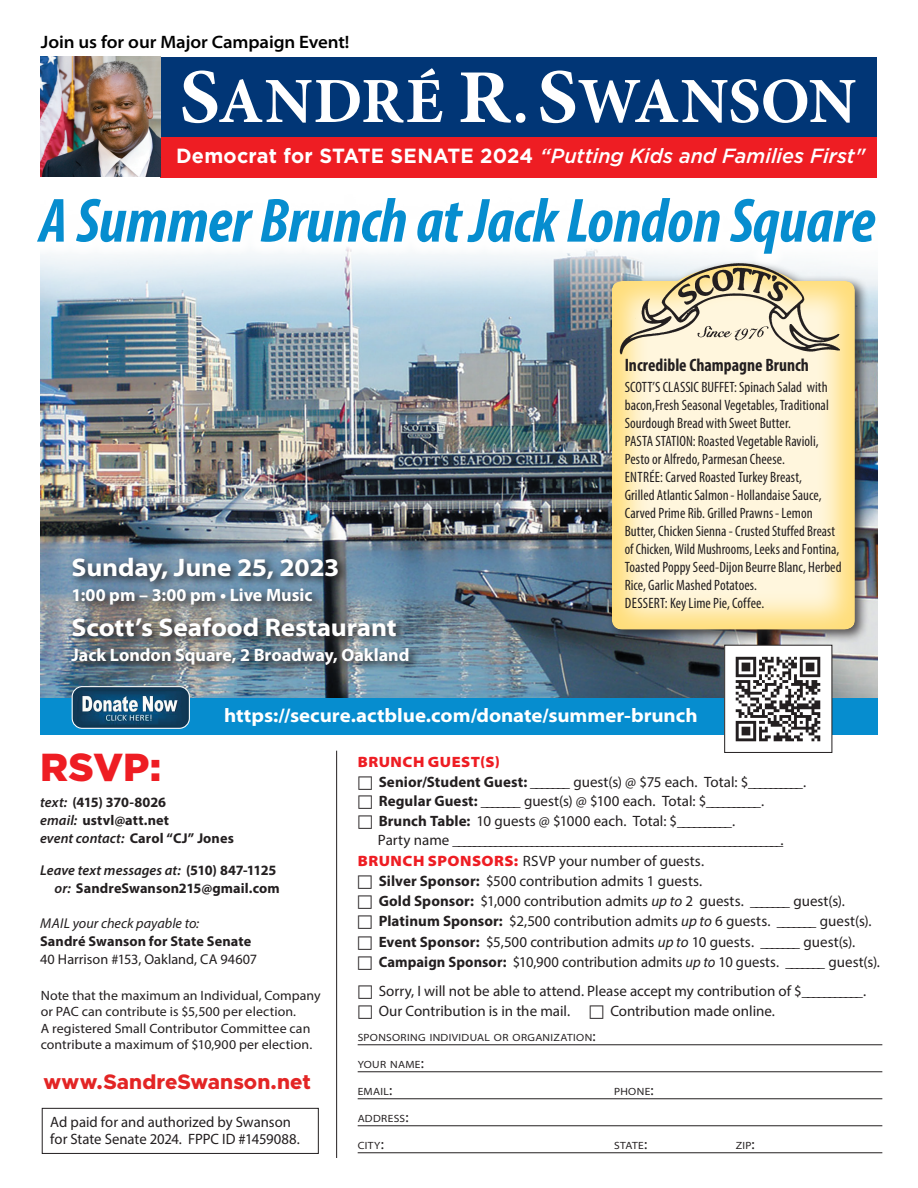
<style>
.page{position:relative;width:918px;height:1188px;background:#fff}
.page>*{position:absolute;margin:0;border:0;box-sizing:border-box;transform-origin:0 0}
.t1{font:700 64.5px "Minion Pro";color:#fff}
.t2{font:italic 700 condensed 63px "Myriad Pro";letter-spacing:-.01em;color:#068dcf}
.t3{font:900 39px "Gotham";color:#ee1d23}
.t4{font:700 semi-expanded 25.5px "Myriad Pro";letter-spacing:-.005em;color:#fff}
.t5{font:800 21px "Metropolis";letter-spacing:.005em;color:#e32525}
.t6{font:italic 500 20.55px "Gotham";color:#fff}
.t7{font:700 semi-expanded 19.5px "Myriad Pro";letter-spacing:-.005em;color:#fff}
.t8{font:700 18px "Myriad Pro";color:#fff}
.t9{font:600 semi-expanded 18px "Myriad Pro";letter-spacing:-.005em;color:#000}
.t10{font:700 condensed 18px "Myriad Pro";color:#231f20}
.t11{font:15px/20.2px "Myriad Pro";color:#231f20}
.t12{font:condensed 15px/18px "Myriad Pro";letter-spacing:.005em;color:#231f20}
.t13{font:900 semi-expanded 15px "Myriad Pro";letter-spacing:.035em;color:#ee1d23}
.t14{font:700 14.25px/18px "Myriad Pro";letter-spacing:.005em;color:#231f20}
.t15{font:14.25px "Myriad Pro";letter-spacing:.005em;color:#231f20}
.t16{font:italic 14.25px "Myriad Pro";color:#231f20}
.t17{font:13.5px/16.2px "Myriad Pro";letter-spacing:.005em;color:#231f20}
.t18{font:semi-expanded 10.5px "Myriad Pro";letter-spacing:.035em;color:#231f20}
.s1{font-size:77.4px}
.s2{font-size:76.05px}
.s3{font-weight:700;font-style:normal}
.s4{font-family:"European Pi Three"}
.s5{font-weight:700}
.s6{font-weight:900;font-stretch:semi-expanded;color:#ee1d23}
.s7{font-style:italic}
.s8{font-weight:600;font-style:italic}
.s9{font-size:15px}
</style>
<div class="page">
<img style="left:40px;top:267px;width:837px;height:432px">
<div style="left:160px;top:58px;width:718px;height:79px;background:#013676"></div>
<div style="left:40px;top:699px;width:838px;height:36px;background:#068dcf"></div>
<div style="left:160px;top:137px;width:718px;height:40px;background:#ee1d23"></div>
<hr style="left:336px;top:751px;width:1px;height:407px;background:#231f20">
<img style="left:72px;top:687px;width:117px;height:41px">
<div style="left:72px;top:686px;width:118px;height:43px;border:1px solid #fff;border-radius:10px"></div>
<img style="left:68px;top:554px;width:352px;height:121px">
<hr style="left:358px;top:1045px;width:524px;height:1px;background:#231f20">
<hr style="left:358px;top:1072px;width:524px;height:1px;background:#231f20">
<hr style="left:358px;top:1099px;width:524px;height:1px;background:#231f20">
<hr style="left:358px;top:1126px;width:524px;height:1px;background:#231f20">
<hr style="left:358px;top:1153px;width:524px;height:1px;background:#231f20">
<div style="left:607px;top:260px;width:262px;height:383px;background:#231f20;opacity:.75"></div>
<div style="left:609px;top:264px;width:246px;height:366px;background:#fff;opacity:.75"></div>
<img style="left:616px;top:267px;width:227px;height:91px">
<div style="left:23px;top:185px;width:866px;height:82px;background:#fff"></div>
<div style="left:42px;top:1108px;width:277px;height:46px;border:1px solid #231f20"></div>
<img style="left:41px;top:57px;width:119px;height:120px">
<div style="left:725px;top:645px;width:107px;height:107px;background:#fff"></div>
<img style="left:735px;top:656px;width:86px;height:86px">
<div style="left:724px;top:645px;width:108px;height:108px;border:1px solid #231f20"></div>
<p class="t9" style="left:41px;top:32px;width:310px">Join us for our Major Campaign Event!</p>
<h1 class="t1" style="left:179px;top:63px;width:679px"><span class="s1">S</span>ANDRÉ <span class="s2">R</span>. <span class="s1">S</span>WANSON</h1>
<h3 class="t6" style="left:176px;top:144px;width:691px"><span class="s3">Democrat for STATE SENATE 2024</span> “Putting Kids and Families First"</h3>
<h2 class="t2" style="left:39px;top:181px;width:838px">A Summer Brunch at Jack London Square</h2>
<h3 class="t4" style="left:72px;top:553px;width:269px">Sunday, June 25, 2023</h3>
<p class="t8" style="left:72px;top:583px;width:242px">1:00 pm – 3:00 pm • Live Music</p>
<h3 class="t4" style="left:72px;top:613px;width:327px">Scott’s Seafood Restaurant</h3>
<p class="t8" style="left:72px;top:643px;width:339px">Jack London Square, 2 Broadway, Oakland</p>
<p class="t10" style="left:625px;top:354px;width:186px">Incredible Champagne Brunch</p>
<p class="t12" style="left:625px;top:378px;width:218px">SCOTT’S CLASSIC BUFFET: Spinach Salad with bacon,Fresh Seasonal Vegetables, Traditional Sourdough Bread with Sweet Butter.<br>PASTA STATION: Roasted Vegetable Ravioli, Pesto or Alfredo, Parmesan Cheese.<br>ENTRÉE: Carved Roasted Turkey Breast,<br>Grilled Atlantic Salmon- Hollandaise Sauce, Carved Prime Rib. Grilled Prawns - Lemon Butter, Chicken Sienna - Crusted Stuffed Breast of Chicken, Wild Mushrooms, Leeks and Fontina, Toasted Poppy Seed-Dijon Beurre Blanc, Herbed Rice, Garlic Mashed Potatoes.<br>DESSERT: Key Lime Pie, Coffee.</p>
<h3 class="t7" style="left:224px;top:705px;width:475px">https://secure.actblue.com/donate/summer-brunch</h3>
<p class="t13" style="left:358px;top:754px;width:144px">BRUNCH GUEST(S)</p>
<p class="t11" style="left:358px;top:771px;width:450px"><span class="s4">N</span> <span class="s5">Senior/Student Guest:</span> _______ guest(s) @ $75 each. Total: $__________.</p>
<p class="t11" style="left:358px;top:791px;width:408px"><span class="s4">N</span> <span class="s5">Regular Guest:</span> _______ guest(s) @ $100 each. Total: $__________.</p>
<p class="t11" style="left:358px;top:810px;width:379px"><span class="s4">N</span> <span class="s5">Brunch Table:</span> 10 guests @ $1000 each. Total: $__________.</p>
<p class="t11" style="left:378px;top:830px;width:407px">Par t y name _______________________________________________________________.</p>
<p class="t11" style="left:358px;top:850px;width:348px"><span class="s6">BRUNCH SPONSORS:</span> RSVP your number of guests.</p>
<p class="t11" style="left:358px;top:870px;width:346px"><span class="s4">N</span> <span class="s5">Silver Sponsor:</span> $500 contribution admits 1 guests.</p>
<p class="t11" style="left:358px;top:891px;width:489px"><span class="s4">N</span> <span class="s5">Gold Sponsor:</span> $1,000 contribution admits <span class="s7">up to</span> 2 guests. _______ guest(s).</p>
<p class="t11" style="left:358px;top:911px;width:515px"><span class="s4">N</span> <span class="s5">Platinum Sponsor:</span> $2,500 contribution admits <span class="s7">up to</span> 6 guests. _______ guest(s).</p>
<p class="t11" style="left:358px;top:931px;width:499px"><span class="s4">N</span> <span class="s5">Event Sponsor:</span> $5,500 contribution admits <span class="s7">up to</span> 10 guests. _______ guest(s).</p>
<p class="t11" style="left:358px;top:951px;width:524px"><span class="s4">N</span> <span class="s5">Campaign Sponsor:</span> $10,900 contribution admits <span class="s7">up to</span> 10 guests. _______ guest(s).</p>
<p class="t11" style="left:358px;top:980px;width:510px"><span class="s4">N</span> Sorry, I will not be able to attend. Please accept my contribution of $___________.<br><span class="s4">N</span> Our Contribution is in the mail.</p>
<h3 class="t3" style="left:40px;top:745px;width:123px">RSVP:</h3>
<p class="t14" style="left:40px;top:793px;width:195px"><span class="s8">text:</span> (415) 370-8026<br><span class="s8">email:</span> ustvl@att.net<br><span class="s8">event contact:</span> Carol “CJ” Jones</p>
<p class="t14" style="left:40px;top:861px;width:241px;text-align:right"><span class="s8">Leave text messages at:</span> (510) 847-1125 <span class="s8">or:</span> SandreSwanson215@gmail.com</p>
<p class="t16" style="left:40px;top:914px;width:161px">MAIL your check payable to:</p>
<p class="t14" style="left:40px;top:932px;width:213px">Sandré Swanson for State Senate</p>
<p class="t15" style="left:40px;top:950px;width:219px">40 Harrison #153, Oakland, CA 94607</p>
<p class="t17" style="left:41px;top:987px;width:282px">Note that the maximum an Individual, Company or PAC can contribute is $5,500 per election.<br>A registered Small Contributor Committee can contribute a maximum of $10,900 per election.</p>
<p class="t11" style="left:589px;top:1001px;width:187px"><span class="s4">N</span> Contribution made online.</p>
<p class="t18" style="left:358px;top:1032px;width:240px">SPONSORING INDIVIDUAL OR ORGANIZATION<span class="s9">:</span></p>
<p class="t18" style="left:358px;top:1059px;width:68px">YOUR NAME<span class="s9">:</span></p>
<p class="t18" style="left:358px;top:1086px;width:36px">EMAIL<span class="s9">:</span></p>
<p class="t18" style="left:614px;top:1086px;width:41px">PHONE<span class="s9">:</span></p>
<p class="t18" style="left:358px;top:1113px;width:52px">ADDRESS<span class="s9">:</span></p>
<p class="t18" style="left:358px;top:1140px;width:28px">CITY<span class="s9">:</span></p>
<p class="t18" style="left:614px;top:1140px;width:35px">STATE<span class="s9">:</span></p>
<p class="t18" style="left:736px;top:1140px;width:21px">ZIP<span class="s9">:</span></p>
<h3 class="t5" style="left:43px;top:1068px;width:269px">www.SandreSwanson.net</h3>
<p class="t11" style="left:50px;top:1114px;width:251px;line-height:16.5px">Ad paid for and authorized by Swanson for State Senate 2024. FPPC ID #1459088.</p>
</div>
